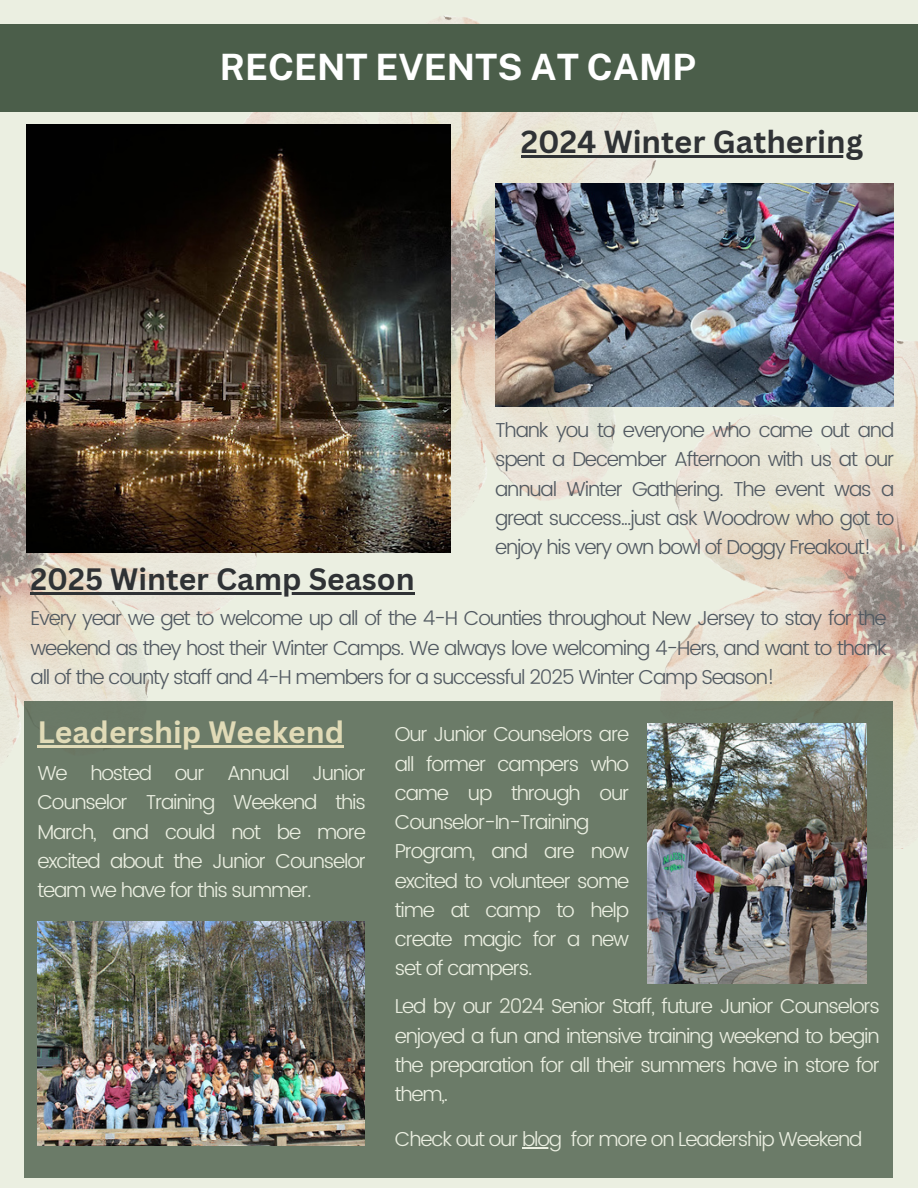
<style>
.page{position:relative;width:918px;height:1188px;background:#ebefe1}
.page>*{position:absolute;margin:0;border:0;box-sizing:border-box;transform-origin:0 0}
.t1{font:700 36.3px "Public Sans";color:#fff}
.t2{font:700 31.05px "Canva Sans";color:#2f3235}
.t3{font:700 30.15px "Canva Sans";color:#2f3235}
.t4{font:700 30.15px "Canva Sans";color:#e1dbb7}
.t5{font:300 20.1px/29.2px "Poppins";letter-spacing:-.06em;color:#ebefe1;text-align:justify}
.t6{font:300 20.1px/29.2px "Poppins";letter-spacing:-.06em;color:#515961;text-align:justify}
</style>
<div class="page">
<img style="left:208px;top:15px;width:453px;height:510px">
<div style="left:0;top:24px;width:918px;height:88px;background:#4b5e4a"></div>
<img style="left:0;top:271px;width:258px;height:486px">
<img style="left:26px;top:125px;width:424px;height:427px">
<img style="left:660px;top:339px;width:258px;height:510px">
<div style="left:24px;top:701px;width:869px;height:477px;background:#6b7b68"></div>
<img style="left:495px;top:183px;width:398px;height:223px">
<img style="left:37px;top:921px;width:328px;height:224px">
<img style="left:647px;top:724px;width:220px;height:259px">
<hr style="left:31px;top:592px;width:384px;height:3px;background:#2f3235">
<hr style="left:521px;top:155px;width:342px;height:3px;background:#2f3235">
<hr style="left:37px;top:745px;width:307px;height:3px;background:#e1dbb7">
<hr style="left:522px;top:1147px;width:39px;height:1px;background:#ebefe1">
<h1 class="t1" style="left:220px;top:46px;width:478px">RECENT EVENTS AT CAMP</h1>
<h2 class="t2" style="left:521px;top:120px;width:344px">2024 Winter Gathering</h2>
<h3 class="t3" style="left:31px;top:558px;width:386px">2025 Winter Camp Season</h3>
<p class="t6" style="left:495px;top:415px;width:401px">Thank you to everyone who came out and spent a December Afternoon with us at our annual Winter Gathering. The event was a great success...just ask Woodrow who got to enjoy his very own bowl of Doggy Freakout!</p>
<p class="t6" style="left:31px;top:604px;width:858px">Every year we get to welcome up all of the 4-H Counties throughout New Jersey to stay for the weekend as they host their Winter Camps. We always love welcoming 4-Hers, and want to thank all of the county staff and 4-H members for a successful 2025 Winter Camp Season!</p>
<h3 class="t4" style="left:37px;top:711px;width:308px">Leadership Weekend</h3>
<p class="t5" style="left:37px;top:758px;width:330px">We hosted our Annual Junior Counselor Training Weekend this March, and could not be more excited about the Junior Counselor team we have for this summer.</p>
<p class="t5" style="left:395px;top:720px;width:236px;text-align:left">Our Junior Counselors are all former campers who came up through our<br>Counselor-In-Training<br>Program, and are now excited to volunteer some time at camp to help create magic for a new set of campers.</p>
<p class="t5" style="left:395px;top:992px;width:487px">Led by our 2024 Senior Staff, future Junior Counselors enjoyed a fun and intensive training weekend to begin the preparation for all their summers have in store for them,.</p>
<p class="t5" style="left:395px;top:1125px;width:469px">Check out our blog for more on Leadership Weekend</p>
</div>
